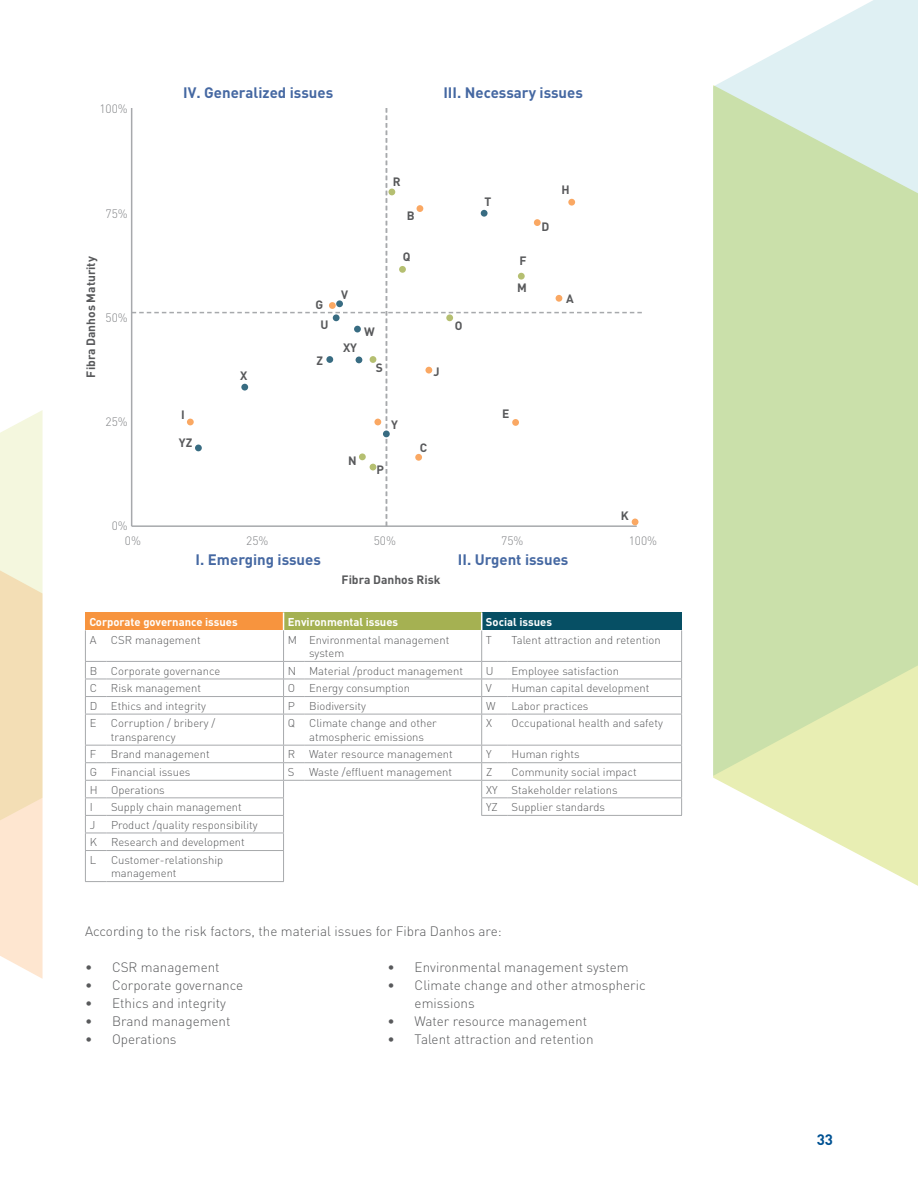
<style>
.page{position:relative;width:918px;height:1188px;background:#fff}
.page>*{position:absolute;margin:0;border:0;box-sizing:border-box;transform-origin:0 0}
.t1{font:700 15px "DIN";color:#4568a2}
.t2{font:700 15px "DIN";color:#005293}
.t3{font:300 13.5px/18px "DIN";color:#58595b}
.t4{font:700 12px/20.9px "DIN";color:#58595b;text-align:center}
.t5{font:300 12px "DIN";color:#808285}
.t6{font:300 11.25px/13.5px "DIN";color:#58595b}
.t7{font:700 11.25px "DIN";color:#fff}
</style>
<div class="page">
<svg style="left:713px;top:776px;width:205px;height:110px"></svg>
<svg style="left:713px;top:0;width:205px;height:776px;fill:#cae0aa"></svg>
<hr style="left:132px;top:525px;width:505px;height:2px;background:#a7a9ac">
<hr style="left:131px;top:108px;width:1px;height:418px;background:#a7a9ac">
<svg style="left:132px;top:108px;width:510px;height:418px"></svg>
<div style="left:85px;top:612px;width:199px;height:18px;background:#f7943e"></div>
<div style="left:284px;top:612px;width:198px;height:18px;background:#a5b152"></div>
<div style="left:482px;top:612px;width:200px;height:18px;background:#064f64"></div>
<hr style="left:481px;top:630px;width:1px;height:31px;background:#a7a9ac">
<hr style="left:107px;top:661px;width:177px;height:1px;background:#a7a9ac">
<hr style="left:305px;top:661px;width:177px;height:1px;background:#a7a9ac">
<hr style="left:507px;top:661px;width:175px;height:1px;background:#a7a9ac">
<hr style="left:107px;top:679px;width:177px;height:1px;background:#a7a9ac">
<hr style="left:305px;top:679px;width:177px;height:1px;background:#a7a9ac">
<hr style="left:507px;top:679px;width:175px;height:1px;background:#a7a9ac">
<hr style="left:107px;top:696px;width:177px;height:1px;background:#a7a9ac">
<hr style="left:305px;top:696px;width:177px;height:1px;background:#a7a9ac">
<hr style="left:507px;top:696px;width:175px;height:1px;background:#a7a9ac">
<hr style="left:107px;top:714px;width:177px;height:1px;background:#a7a9ac">
<hr style="left:305px;top:714px;width:177px;height:1px;background:#a7a9ac">
<svg style="left:481px;top:661px;width:26px;height:54px"></svg>
<hr style="left:481px;top:714px;width:1px;height:31px;background:#a7a9ac">
<hr style="left:507px;top:714px;width:175px;height:1px;background:#a7a9ac">
<hr style="left:107px;top:745px;width:177px;height:1px;background:#a7a9ac">
<hr style="left:305px;top:745px;width:177px;height:1px;background:#a7a9ac">
<hr style="left:507px;top:745px;width:175px;height:1px;background:#a7a9ac">
<hr style="left:107px;top:762px;width:177px;height:1px;background:#a7a9ac">
<hr style="left:305px;top:762px;width:177px;height:1px;background:#a7a9ac">
<hr style="left:507px;top:762px;width:175px;height:1px;background:#a7a9ac">
<hr style="left:107px;top:780px;width:177px;height:1px;background:#a7a9ac">
<hr style="left:305px;top:780px;width:177px;height:1px;background:#a7a9ac">
<hr style="left:507px;top:780px;width:175px;height:1px;background:#a7a9ac">
<hr style="left:107px;top:797px;width:177px;height:1px;background:#a7a9ac">
<hr style="left:507px;top:797px;width:175px;height:1px;background:#a7a9ac">
<hr style="left:107px;top:815px;width:177px;height:1px;background:#a7a9ac">
<svg style="left:481px;top:745px;width:26px;height:71px"></svg>
<hr style="left:507px;top:815px;width:175px;height:1px;background:#a7a9ac">
<hr style="left:107px;top:833px;width:177px;height:1px;background:#a7a9ac">
<hr style="left:107px;top:850px;width:177px;height:1px;background:#a7a9ac">
<svg style="left:85px;top:881px;width:22px;height:1px"></svg>
<hr style="left:107px;top:881px;width:177px;height:1px;background:#a7a9ac">
<svg style="left:283px;top:612px;width:1px;height:18px"></svg>
<svg style="left:481px;top:612px;width:1px;height:18px"></svg>
<hr style="left:283px;top:630px;width:1px;height:31px;background:#a7a9ac">
<svg style="left:283px;top:661px;width:22px;height:54px"></svg>
<hr style="left:283px;top:714px;width:1px;height:31px;background:#a7a9ac">
<svg style="left:283px;top:745px;width:22px;height:105px"></svg>
<hr style="left:283px;top:851px;width:1px;height:30px;background:#a7a9ac">
<hr style="left:85px;top:630px;width:1px;height:31px;background:#a7a9ac">
<svg style="left:85px;top:661px;width:22px;height:54px"></svg>
<hr style="left:85px;top:714px;width:1px;height:31px;background:#a7a9ac">
<svg style="left:85px;top:745px;width:22px;height:106px"></svg>
<hr style="left:85px;top:851px;width:1px;height:30px;background:#a7a9ac">
<hr style="left:681px;top:630px;width:1px;height:31px;background:#a7a9ac">
<svg style="left:681px;top:662px;width:1px;height:52px"></svg>
<hr style="left:681px;top:714px;width:1px;height:31px;background:#a7a9ac">
<svg style="left:681px;top:746px;width:1px;height:69px"></svg>
<svg style="left:0;top:410px;width:43px;height:569px"></svg>
<p class="t5" style="left:99px;top:101px;width:30px">100%</p>
<p class="t5" style="left:106px;top:206px;width:24px">75%</p>
<p class="t4" style="left:80px;top:378px;width:123px;rotate:-90deg">Fibra Danhos Maturity</p>
<p class="t5" style="left:106px;top:310px;width:24px">50%</p>
<p class="t5" style="left:106px;top:414px;width:24px">25%</p>
<p class="t5" style="left:112px;top:519px;width:18px">0%</p>
<h1 class="t1" style="left:183px;top:82px;width:151px">IV. Generalized issues</h1>
<h1 class="t1" style="left:443px;top:82px;width:141px">III. Necessary issues</h1>
<p class="t4" style="left:393px;top:170px;width:9px">R</p>
<p class="t4" style="left:562px;top:179px;width:10px">H</p>
<p class="t4" style="left:485px;top:190px;width:8px">T</p>
<p class="t4" style="left:407px;top:205px;width:9px">B</p>
<p class="t4" style="left:542px;top:216px;width:9px">D</p>
<p class="t4" style="left:315px;top:293px;width:15px">G<br>U</p>
<p class="t4" style="left:341px;top:284px;width:8px">V</p>
<p class="t4" style="left:364px;top:321px;width:12px">W</p>
<p class="t4" style="left:403px;top:246px;width:9px">Q</p>
<p class="t4" style="left:455px;top:315px;width:9px">O</p>
<p class="t4" style="left:520px;top:250px;width:9px">F</p>
<p class="t4" style="left:517px;top:277px;width:11px">M</p>
<p class="t4" style="left:566px;top:287px;width:9px">A</p>
<p class="t4" style="left:343px;top:337px;width:16px">XY</p>
<p class="t4" style="left:240px;top:364px;width:9px">X</p>
<p class="t4" style="left:317px;top:349px;width:8px">Z</p>
<p class="t4" style="left:376px;top:357px;width:9px">S</p>
<p class="t4" style="left:434px;top:361px;width:8px">J</p>
<p class="t4" style="left:181px;top:403px;width:5px">I</p>
<p class="t4" style="left:179px;top:432px;width:15px">YZ</p>
<p class="t4" style="left:391px;top:414px;width:8px">Y</p>
<p class="t4" style="left:420px;top:436px;width:8px">C</p>
<p class="t4" style="left:502px;top:403px;width:9px">E</p>
<p class="t4" style="left:348px;top:449px;width:10px">N</p>
<p class="t4" style="left:377px;top:459px;width:9px">P</p>
<p class="t4" style="left:621px;top:504px;width:9px">K</p>
<p class="t5" style="left:125px;top:533px;width:18px">0%</p>
<p class="t5" style="left:246px;top:533px;width:24px">25%</p>
<p class="t5" style="left:374px;top:533px;width:24px">50%</p>
<p class="t5" style="left:501px;top:533px;width:24px">75%</p>
<p class="t5" style="left:629px;top:533px;width:30px">100%</p>
<h1 class="t1" style="left:196px;top:550px;width:127px">I. Emerging issues</h1>
<p class="t4" style="left:342px;top:569px;width:100px">Fibra Danhos Risk</p>
<h1 class="t1" style="left:458px;top:550px;width:112px">II. Urgent issues</h1>
<p class="t7" style="left:90px;top:615px;width:150px">Corporate governance issues</p>
<p class="t7" style="left:288px;top:615px;width:112px">Environmental issues</p>
<p class="t7" style="left:486px;top:615px;width:68px">Social issues</p>
<p class="t6" style="left:90px;top:633px;width:8px">A</p>
<p class="t6" style="left:111px;top:633px;width:91px">CSR management</p>
<p class="t6" style="left:309px;top:633px;width:142px;text-indent:-21px">M Environmental management system</p>
<p class="t6" style="left:486px;top:633px;width:8px">T</p>
<p class="t6" style="left:511px;top:633px;width:151px">Talent attraction and retention</p>
<p class="t6" style="left:90px;top:664px;width:132px">B Corporate governance</p>
<p class="t6" style="left:288px;top:664px;width:177px">N Material /product management</p>
<p class="t6" style="left:486px;top:664px;width:9px">U</p>
<p class="t6" style="left:511px;top:664px;width:109px">Employee satisfaction</p>
<p class="t6" style="left:90px;top:681px;width:113px">C Risk management</p>
<p class="t6" style="left:288px;top:681px;width:124px">O Energy consumption</p>
<p class="t6" style="left:486px;top:681px;width:8px">V</p>
<p class="t6" style="left:512px;top:681px;width:140px">Human capital development</p>
<p class="t6" style="left:90px;top:699px;width:118px">D Ethics and integrity</p>
<p class="t6" style="left:288px;top:699px;width:9px">P</p>
<p class="t6" style="left:309px;top:699px;width:58px">Biodiversity</p>
<p class="t6" style="left:486px;top:699px;width:11px">W</p>
<p class="t6" style="left:512px;top:699px;width:78px">Labor practices</p>
<p class="t6" style="left:90px;top:716px;width:8px">E</p>
<p class="t6" style="left:111px;top:716px;width:106px">Corruption / bribery / transparency</p>
<p class="t6" style="left:309px;top:716px;width:129px;text-indent:-21px">Q Climate change and other atmospheric emissions</p>
<p class="t6" style="left:486px;top:716px;width:7px">X</p>
<p class="t6" style="left:512px;top:716px;width:153px">Occupational health and safety</p>
<p class="t6" style="left:90px;top:748px;width:8px">F</p>
<p class="t6" style="left:111px;top:748px;width:100px">Brand management</p>
<p class="t6" style="left:288px;top:748px;width:167px">R Water resource management</p>
<p class="t6" style="left:486px;top:748px;width:7px">Y</p>
<p class="t6" style="left:512px;top:748px;width:70px">Human rights</p>
<p class="t6" style="left:90px;top:765px;width:102px">G Financial issues</p>
<p class="t6" style="left:288px;top:765px;width:8px">S</p>
<p class="t6" style="left:309px;top:765px;width:145px">Waste /effluent management</p>
<p class="t6" style="left:486px;top:765px;width:8px">Z</p>
<p class="t6" style="left:512px;top:765px;width:127px">Community social impact</p>
<p class="t6" style="left:90px;top:783px;width:77px">H Operations</p>
<p class="t6" style="left:486px;top:783px;width:133px">XY Stakeholder relations</p>
<p class="t6" style="left:90px;top:800px;width:5px">I</p>
<p class="t6" style="left:111px;top:800px;width:132px">Supply chain management</p>
<p class="t6" style="left:486px;top:800px;width:121px">YZ Supplier standards</p>
<p class="t6" style="left:90px;top:818px;width:7px">J</p>
<p class="t6" style="left:90px;top:816px;width:169px;line-height:17.5px;text-indent:21px">Product /quality responsibility<br>K Research and development<br>L</p>
<p class="t6" style="left:111px;top:853px;width:114px">Customer-relationship management</p>
<p class="t3" style="left:85px;top:922px;width:418px">According to the risk factors, the material issues for Fibra Danhos are:</p>
<p class="t3" style="left:85px;top:958px;width:136px">• CSR management</p>
<p class="t3" style="left:85px;top:976px;width:160px">• Corporate governance</p>
<p class="t3" style="left:85px;top:994px;width:143px">• Ethics and integrity</p>
<p class="t3" style="left:85px;top:1012px;width:147px">• Brand management</p>
<p class="t3" style="left:85px;top:1030px;width:93px">• Operations</p>
<p class="t3" style="left:388px;top:958px;width:243px">• Environmental management system</p>
<p class="t3" style="left:415px;top:976px;width:233px;text-indent:-27px">• Climate change and other atmospheric emissions</p>
<p class="t3" style="left:388px;top:1012px;width:201px">• Water resource management</p>
<p class="t3" style="left:388px;top:1030px;width:207px">• Talent attraction and retention</p>
<h1 class="t2" style="left:817px;top:1130px;width:18px">33</h1>
</div>
